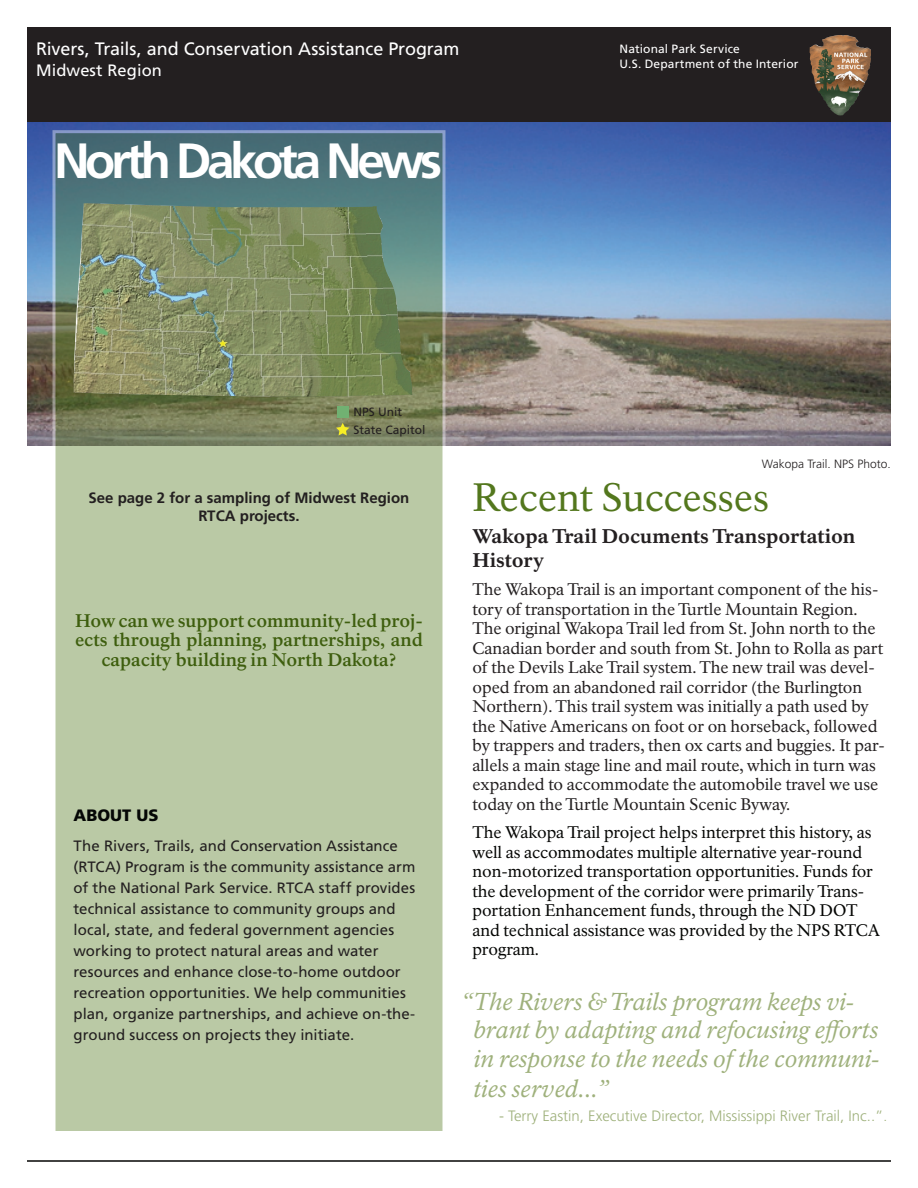
<style>
.page{position:relative;width:918px;height:1188px;background:#fff}
.page>*{position:absolute;margin:0;border:0;box-sizing:border-box;transform-origin:0 0}
.t1{font:700 49.5px "Frutiger LT Std";letter-spacing:-.09em;color:#fff}
.t2{font:39px "NPS Rawlinson OT";color:#53771d}
.t3{font:italic 24px/29px "NPS Rawlinson OT";color:#9fb17c}
.t4{font:800 19.5px/23.4px "NPS Rawlinson OT";letter-spacing:-.005em;color:#231f20}
.t5{font:700 18px/19.5px "NPS Rawlinson OT";color:#3e5e0e;text-align:center}
.t6{font:18px "Frutiger LT Std";letter-spacing:-.005em;color:#fff}
.t7{font:16.5px/19.5px "NPS Rawlinson OT";letter-spacing:-.005em;color:#231f20}
.t8{font:16.5px/19.5px "NPS Rawlinson OT";letter-spacing:-.005em;color:#040503}
.t9{font:16.5px "Frutiger LT Std";letter-spacing:.005em;color:#fff}
.t10{font:900 16.5px "Frutiger LT Std";color:#050705}
.t11{font:15px/21px "Frutiger LT Std";letter-spacing:.005em;color:#231f20}
.t12{font:300 15px "Frutiger LT Std";color:#9fb17c}
.t13{font:700 15px/18px "Frutiger LT Std";color:#231f20;text-align:center}
.t14{font:12px/15px "Frutiger LT Std";letter-spacing:.01em;color:#fff}
.t15{font:300 12px "Frutiger LT Std";color:#231f20}
.t16{font:12px/18px "Frutiger LT Std";color:#231f20}
.s1{font-size:13.5px}
</style>
<div class="page">
<div style="left:27px;top:27px;width:864px;height:99px;background:#231f20"></div>
<img style="left:811px;top:36px;width:41px;height:78px">
<div style="left:808px;top:33px;width:64px;height:84px;border:2px solid #231f20"></div>
<hr style="left:27px;top:1160px;width:864px;height:2px;background:#040503">
<img style="left:27px;top:122px;width:864px;height:323px">
<svg style="left:52px;top:130px;width:394px;height:1001px;background:#abbb9c"></svg>
<div style="left:337px;top:406px;width:12px;height:12px;background:#71b172"></div>
<svg style="left:336px;top:423px;width:13px;height:12px"></svg>
<img style="left:74px;top:203px;width:339px;height:193px">
<p class="t6" style="left:36px;top:38px;width:425px">Rivers, Trails, and Conservation Assistance Program</p>
<p class="t9" style="left:36px;top:61px;width:127px">Midwest Region</p>
<h1 class="t1" style="left:54px;top:132px;width:390px">North Dakota News</h1>
<p class="t14" style="left:620px;top:41px;width:181px">National Park Service<br>U.S. Department of the Interior</p>
<p class="t16" style="left:354px;top:403px;width:74px">NPS Unit<br>State Capitol</p>
<p class="t13" style="left:89px;top:489px;width:322px">See page 2 for a sampling of Midwest Region<br>RTCA projects.</p>
<p class="t15" style="left:762px;top:457px;width:131px">Wakopa Trail. NPS Photo.</p>
<h2 class="t2" style="left:472px;top:474px;width:298px">Recent Successes</h2>
<p class="t5" style="left:75px;top:611px;width:350px">How can we support community-led proj&shy;ects through planning, partnerships, and capacity building in North Dakota?</p>
<p class="t10" style="left:74px;top:805px;width:86px">ABOUT US</p>
<p class="t11" style="left:74px;top:835px;width:343px">The Rivers, Trails, and Conservation Assistance (RTCA) Program is the community assistance arm of the National Park Service. RTCA staff provides technical assistance to community groups and local, state, and federal government agencies working to protect natural areas and water resources and enhance close-to-home outdoor recreation opportunities. We help communities plan, organize partnerships, and achieve on-the&shy;ground success on projects they initiate.</p>
<p class="t4" style="left:472px;top:525px;width:384px">Wakopa Trail Documents Transportation<br>History</p>
<p class="t7" style="left:472px;top:580px;width:414px">The Wakopa Trail is an important component of the his&shy;tory of transportation in the Turtle Mountain Region.<br>The original Wakopa Trail led from St. John north to the Canadian border and south from St. John to Rolla as part of the Devils Lake Trail system. The new trail was devel&shy;oped from an abandoned rail corridor (the Burlington Northern). This trail system was initially a path used by the Native Americans on foot or on horseback, followed by trappers and traders, then ox carts and buggies. It par&shy;allels a main stage line and mail route, which in turn was expanded to accommodate the automobile travel we use today on the Turtle Mountain Scenic Byway.</p>
<p class="t8" style="left:472px;top:823px;width:409px">The Wakopa Trail project helps interpret this history, as well as accommodates multiple alternative year-round non-motorized transportation opportunities. Funds for the development of the corridor were primarily Trans&shy;portation Enhancement funds, through the ND DOT and technical assistance was provided by the NPS RTCA program.</p>
<h3 class="t3" style="left:474px;top:988px;width:407px;text-indent:-12px">“The Rivers &amp; Trails program keeps vi&shy;brant by adapting and refocusing efforts in response to the needs of the communi&shy;ties served...”</h3>
<p class="t12" style="left:499px;top:1107px;width:390px">- Terry Eastin, Executive Director, Mississippi River Trail, Inc..”<span class="s1">.</span></p>
</div>
